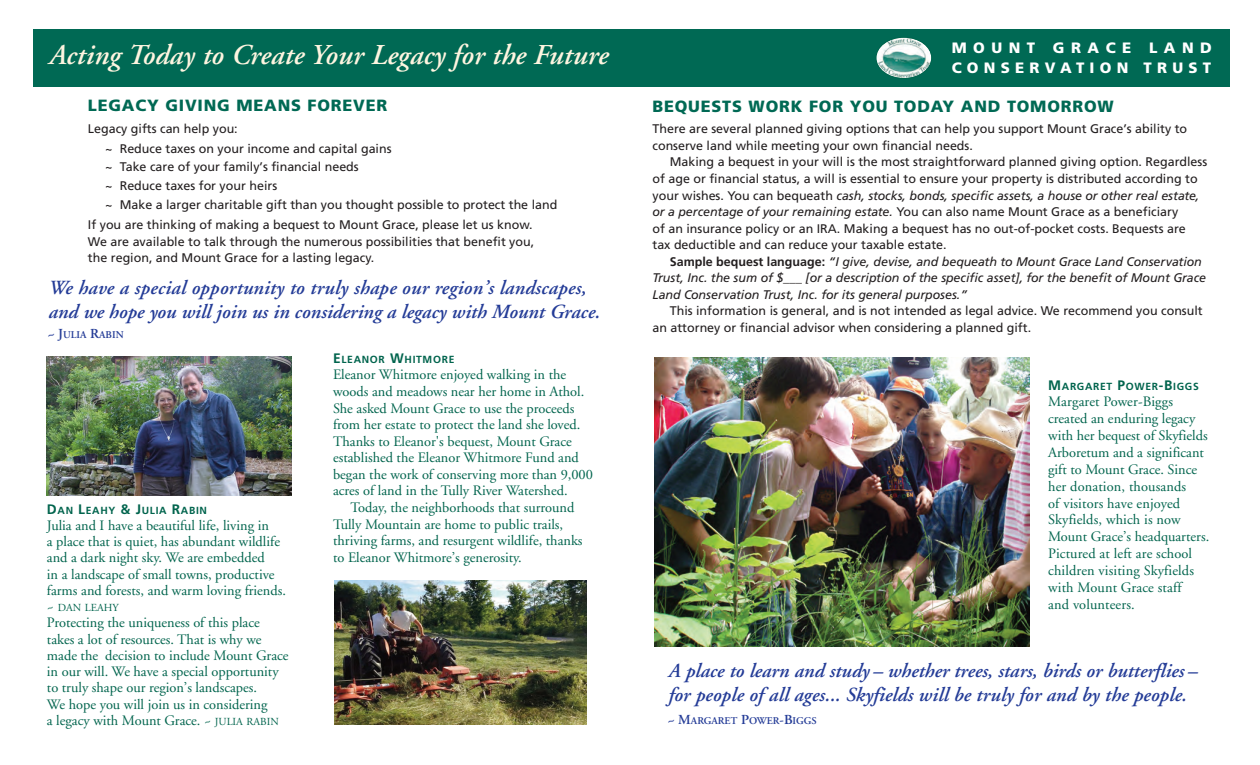
<style>
.page{position:relative;width:1260px;height:765px;background:#fff}
.page>*{position:absolute;margin:0;border:0;box-sizing:border-box;transform-origin:0 0}
.t1{font:italic 600 28.75px "Adobe Garamond";letter-spacing:.005em;color:#fef5e0}
.t2{font:italic 600 20px/23.8px "Adobe Garamond";color:#243c97}
.t3{font:900 16.25px "Frutiger";letter-spacing:.05em;color:#006954}
.t4{font:900 15px "Frutiger";letter-spacing:.35em;color:#fff}
.t5{font:900 15px "Frutiger";letter-spacing:.435em;color:#fff}
.t6{font:14.38px/16.9px "Adobe Garamond";color:#00644d}
.t7{font:12.5px/16.5px "Frutiger";color:#231f20}
.t8{font:italic 12.5px/16.5px "Frutiger";color:#231f20}
.t9{font:10.75px "Adobe Garamond";color:#00644d}
.t10{font:700 10.25px "Frutiger";letter-spacing:.065em;color:#00644d}
.t11{font:600 10.25px "Adobe Garamond";color:#243c97}
.s1{font-size:13.75px}
.s2{font-size:14.38px}
.s3{font-size:10.75px}
.s4{font-style:italic}
.s5{font-weight:700;font-style:normal}
</style>
<div class="page">
<img style="left:654px;top:357px;width:375px;height:289px">
<div style="left:33px;top:29px;width:1196px;height:58px;background:#006954"></div>
<img style="left:46px;top:357px;width:246px;height:138px">
<img style="left:334px;top:580px;width:252px;height:145px">
<svg style="left:876px;top:37px;width:56px;height:41px"></svg>
<h1 class="t1" style="left:48px;top:44px;width:561px">Acting Today to Create Your Legacy for the Future</h1>
<p class="t3" style="left:88px;top:99px;width:301px">LEGACY GIVING MEANS FOREVER</p>
<p class="t7" style="left:105px;top:119px;width:288px;line-height:20px;text-indent:-17px">Legacy gifts can help you:<br>~ Reduce taxes on your income and capital gains</p>
<p class="t7" style="left:105px;top:158px;width:454px;line-height:18.8px">~ Take care of your family’s financial needs<br>~ Reduce taxes for your heirs<br>~ Make a larger charitable gift than you thought possible to protect the land</p>
<p class="t7" style="left:88px;top:217px;width:448px">If you are thinking of making a bequest to Mount Grace, please let us know.<br>We are available to talk through the numerous possibilities that benefit you, the region, and Mount Grace for a lasting legacy.</p>
<h2 class="t2" style="left:48px;top:278px;width:553px">We have a special opportunity to truly shape our region’s landscapes, and we hope you will join us in considering a legacy with Mount Grace.</h2>
<p class="t11" style="left:48px;top:331px;width:78px"><span class="s1">~ J</span>ULIA <span class="s1">R</span>ABIN</p>
<p class="t10" style="left:333px;top:355px;width:123px"><span class="s1">E</span>LEANOR <span class="s1">W</span>HITMORE</p>
<p class="t6" style="left:333px;top:368px;width:261px;line-height:16.5px">Eleanor Whitmore enjoyed walking in the woods and meadows near her home in Athol.<br>She asked Mount Grace to use the proceeds from her estate to protect the land she loved.<br>Thanks to Eleanor's bequest, Mount Grace established the Eleanor Whitmore Fund and began the work of conserving more than 9,000 acres of land in the Tully River Watershed.</p>
<p class="t6" style="left:333px;top:500px;width:251px;line-height:16.5px;text-indent:17px">Today, the neighborhoods that surround Tully Mountain are home to public trails, thriving farms, and resurgent wildlife, thanks to Eleanor Whitmore’s generosity.</p>
<p class="t10" style="left:47px;top:506px;width:162px"><span class="s1">D</span>AN <span class="s1">L</span>EAHY <span class="s1">&amp; J</span>ULIA <span class="s1">R</span>ABIN</p>
<p class="t6" style="left:47px;top:518px;width:241px;line-height:16.2px">Julia and I have a beautiful life, living in<br>a place that is quiet, has abundant wildlife and a dark night sky. We are embedded<br>in a landscape of small towns, productive farms and forests, and warm loving friends.</p>
<p class="t9" style="left:47px;top:603px;width:73px"><span class="s2">~</span> DAN LEAHY</p>
<p class="t6" style="left:47px;top:616px;width:243px;line-height:16.2px">Protecting the uniqueness of this place takes a lot of resources. That is why we made the decision to include Mount Grace in our will. We have a special opportunity to truly shape our region’s landscapes.<br>We hope you will join us in considering<br>a legacy with Mount Grace. ~ <span class="s3">JULIA RABIN</span></p>
<p class="t5" style="left:952px;top:42px;width:262px">MOUNT GRACE LAND</p>
<p class="t4" style="left:952px;top:62px;width:261px">CONSERVATION TRUST</p>
<p class="t3" style="left:652px;top:100px;width:463px">BEQUESTS WORK FOR YOU TODAY AND TOMORROW</p>
<p class="t7" style="left:652px;top:122px;width:536px">There are several planned giving options that can help you support Mount Grace’s ability to conserve land while meeting your own financial needs.</p>
<p class="t7" style="left:652px;top:155px;width:556px;text-indent:17px">Making a bequest in your will is the most straightforward planned giving option. Regardless of age or financial status, a will is essential to ensure your property is distributed according to your wishes. You can bequeath <span class="s4">cash, stocks, bonds, specific assets, a house or other real estate, or a percentage of your remaining estate.</span> You can also name Mount Grace as a beneficiary<br>of an insurance policy or an IRA. Making a bequest has no out-of-pocket costs. Bequests are<br>tax deductible and can reduce your taxable estate.</p>
<p class="t8" style="left:652px;top:254px;width:555px;text-indent:17px"><span class="s5">Sample bequest language:</span> “I give, devise, and bequeath to Mount Grace Land Conservation<br>Trust, Inc. the sum of $___ [or a description of the specific asset], for the benefit of Mount Grace<br>Land Conservation Trust, Inc. for its general purposes.”</p>
<p class="t7" style="left:652px;top:304px;width:552px;text-indent:17px">This information is general, and is not intended as legal advice. We recommend you consult an attorney or financial advisor when considering a planned gift.</p>
<p class="t10" style="left:1048px;top:382px;width:152px"><span class="s1">M</span>ARGARET <span class="s1">P</span>OWER<span class="s1">-B</span>IGGS</p>
<p class="t6" style="left:1048px;top:394px;width:163px">Margaret Power-Biggs created an enduring legacy with her bequest of Skyfields<br>Arboretum and a significant gift to Mount Grace. Since her donation, thousands<br>of visitors have enjoyed<br>Skyfields, which is now<br>Mount Grace’s headquarters.<br>Pictured at left are school children visiting Skyfields with Mount Grace staff<br>and volunteers.</p>
<h2 class="t2" style="left:668px;top:661px;width:531px">A place to learn and study – whether trees, stars, birds or butterflies – for people of all ages... Skyfields will be truly for and by the people.</h2>
<p class="t11" style="left:668px;top:716px;width:151px"><span class="s1">~ M</span>ARGARET <span class="s1">P</span>OWER<span class="s1">-B</span>IGGS</p>
</div>
